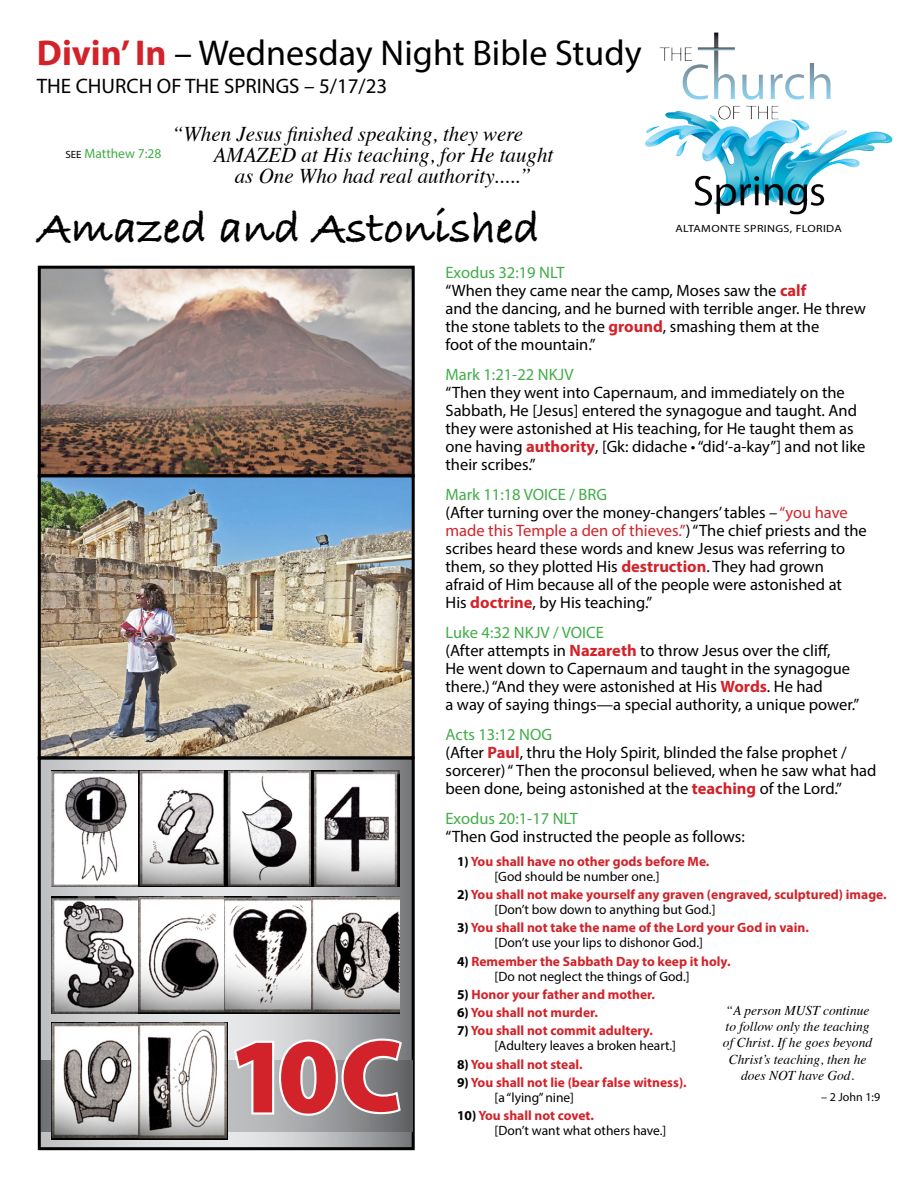
<style>
.page{position:relative;width:918px;height:1188px;background:#fff}
.page>*{position:absolute;margin:0;border:0;box-sizing:border-box;transform-origin:0 0}
.t1{font:900 107.1px "Myriad Pro";color:#d2232a}
.t2{font:700 46.5px "Bradley Hand ITCTT";color:#000}
.t3{font:36px "Myriad Pro";color:#000}
.t4{font:italic 21px "Times";color:#000}
.t5{font:21px "Myriad Pro";color:#000}
.t6{font:16.5px/18px "Myriad Pro";color:#000}
.t7{font:16.5px "Myriad Pro";color:#41ad49}
.t8{font:700 13.5px/15px "Myriad Pro";color:#d2232a}
.t9{font:italic 13.5px/16.2px "Times";color:#000;text-align:center}
.t10{font:13.5px/15px "Myriad Pro";color:#000}
.t11{font:13.5px "Myriad Pro";color:#41ad49}
.t12{font:12px "Myriad Pro";color:#000}
.t13{font:10.5px "Myriad Pro";letter-spacing:.03em;color:#000;scale:1.15 1}
.s1{font-weight:700;color:#d2232a}
.s2{font-size:10.5px;color:#000}
.s3{color:#41ad49}
.s4{color:#d2232a}
.s5{font-size:102.6px}
.s6{color:#000}
.s7{font-weight:400;color:#000}
.s8{font-weight:700}
</style>
<div class="page">
<svg style="left:42px;top:761px;width:369px;height:385px;background:#b3b4b6"></svg>
<div style="left:38px;top:757px;width:377px;height:393px;border:3px solid #000"></div>
<img style="left:645px;top:32px;width:248px;height:183px">
<img style="left:42px;top:270px;width:369px;height:203px">
<div style="left:38px;top:266px;width:377px;height:211px;border:3px solid #000"></div>
<img style="left:42px;top:478px;width:369px;height:277px">
<div style="left:38px;top:474px;width:377px;height:285px;border:3px solid #000"></div>
<svg style="left:41px;top:1061px;width:371px;height:70px;background:#888a8c"></svg>
<img style="left:52px;top:770px;width:86px;height:117px">
<img style="left:52px;top:897px;width:86px;height:116px">
<img style="left:138px;top:770px;width:87px;height:117px">
<img style="left:138px;top:897px;width:87px;height:116px">
<img style="left:225px;top:770px;width:86px;height:117px">
<img style="left:225px;top:897px;width:86px;height:116px">
<img style="left:311px;top:770px;width:89px;height:117px">
<img style="left:311px;top:897px;width:89px;height:116px">
<img style="left:52px;top:1022px;width:86px;height:117px">
<img style="left:138px;top:1022px;width:89px;height:117px">
<svg style="left:232px;top:1036px;width:172px;height:82px"></svg>
<h3 class="t3" style="left:37px;top:31px;width:606px"><span class="s1">Divin’ In</span> – Wednesday Night Bible Study</h3>
<p class="t5" style="left:37px;top:73px;width:352px">THE CHURCH OF THE SPRINGS – 5/17/23</p>
<p class="t11" style="left:65px;top:145px;width:98px"><span class="s2">SEE</span> Matthew 7:28</p>
<p class="t4" style="left:172px;top:116px;width:353px">“When Jesus finished speaking, they were</p>
<p class="t4" style="left:213px;top:137px;width:342px">AMAZED at His teaching, for He taught</p>
<p class="t4" style="left:235px;top:158px;width:298px">as One Who had real authority.....”</p>
<h2 class="t2" style="left:38px;top:193px;width:503px">Amazed and Astonished</h2>
<p class="t13" style="left:675px;top:222px;width:146px">ALTAMONTE SPRINGS, FLORIDA</p>
<p class="t6" style="left:446px;top:263px;width:422px"><span class="s3">Exodus 32:19 NLT<br></span>“When they came near the camp, Moses saw the <span class="s1">calf<br></span>and the dancing, and he burned with terrible anger. He threw the stone tablets to the <span class="s1">ground</span>, smashing them at the<br>foot of the mountain.”</p>
<p class="t7" style="left:446px;top:364px;width:130px">Mark 1:21-22 NKJV</p>
<p class="t6" style="left:446px;top:383px;width:421px">“Then they went into Capernaum, and immediately on the Sabbath, He [Jesus] entered the synagogue and taught. And they were astonished at His teaching, for He taught them as one having <span class="s1">authority</span>, [Gk: didache • “did‘-a-kay”] and not like their scribes.”</p>
<p class="t6" style="left:446px;top:485px;width:423px"><span class="s3">Mark 11:18 VOICE / BRG<br></span>(After turning over the money-changers’ tables – <span class="s4">“you have made this Temple a den of thieves.”</span>) “The chief priests and the scribes heard these words and knew Jesus was referring to them, so they plotted His <span class="s1">destruction</span>. They had grown afraid of Him because all of the people were astonished at His <span class="s1">doctrine</span>, by His teaching.”</p>
<p class="t6" style="left:446px;top:623px;width:415px"><span class="s3">Luke 4:32 NKJV / VOICE<br></span>(After attempts in <span class="s1">Nazareth</span> to throw Jesus over the cliff,<br>He went down to Capernaum and taught in the synagogue there.) “And they were astonished at His <span class="s1">Words</span>. He had<br>a way of saying things—a special authority, a unique power.”</p>
<p class="t6" style="left:446px;top:725px;width:432px"><span class="s3">Acts 13:12 NOG<br></span>(After <span class="s1">Paul</span>, thru the Holy Spirit, blinded the false prophet / sorcerer) “ Then the proconsul believed, when he saw what had been done, being astonished at the <span class="s1">teaching</span> of the Lord.”</p>
<p class="t7" style="left:446px;top:808px;width:134px">Exodus 20:1-17 NLT</p>
<p class="t6" style="left:446px;top:827px;width:301px">“Then God instructed the people as follows:</p>
<h1 class="t1" style="left:228px;top:1005px;width:175px">10<span class="s5">C</span></h1>
<p class="t8" style="left:495px;top:853px;width:216px;text-indent:-38px"><span class="s6">1)</span> You shall have no other gods before Me. <span class="s7">[God should be number one.]</span></p>
<p class="t8" style="left:495px;top:887px;width:394px;text-indent:-38px"><span class="s6">2)</span> You shall not make yourself any graven (engraved, sculptured) image. <span class="s7">[Don’t bow down to anything but God.]</span></p>
<p class="t8" style="left:495px;top:920px;width:316px;text-indent:-38px"><span class="s6">3)</span> You shall not take the name of the Lord your God in vain. <span class="s7">[Don’t use your lips to dishonor God.]</span></p>
<p class="t8" style="left:457px;top:953px;width:275px;text-align:center"><span class="s6">4)</span> Remember the Sabbath Day to keep it holy. <span class="s7">[Do not neglect the things of God.]</span></p>
<p class="t8" style="left:457px;top:986px;width:199px"><span class="s6">5)</span> Honor your father and mother.</p>
<p class="t8" style="left:457px;top:1005px;width:142px"><span class="s6">6)</span> You shall not murder.</p>
<p class="t10" style="left:495px;top:1023px;width:183px;text-indent:-38px"><span class="s8">7)</span> <span class="s1">You shall not commit adultery. </span>[Adultery leaves a broken heart.]</p>
<p class="t8" style="left:457px;top:1056px;width:127px"><span class="s6">8)</span> You shall not steal.</p>
<p class="t8" style="left:495px;top:1074px;width:194px;text-indent:-38px"><span class="s6">9)</span> You shall not lie (bear false witness). <span class="s7">[a “lying” nine]</span></p>
<p class="t10" style="left:495px;top:1108px;width:173px;text-indent:-38px"><span class="s8">10)</span> <span class="s1">You shall not covet.<br></span>[Don’t want what others have.]</p>
<p class="t9" style="left:723px;top:1002px;width:151px">“A person MUST continue to follow only the teaching of Christ. If he goes beyond<br>Christ’s teaching, then he does NOT have God.</p>
<p class="t12" style="left:821px;top:1090px;width:60px">– 2 John 1:9</p>
</div>
